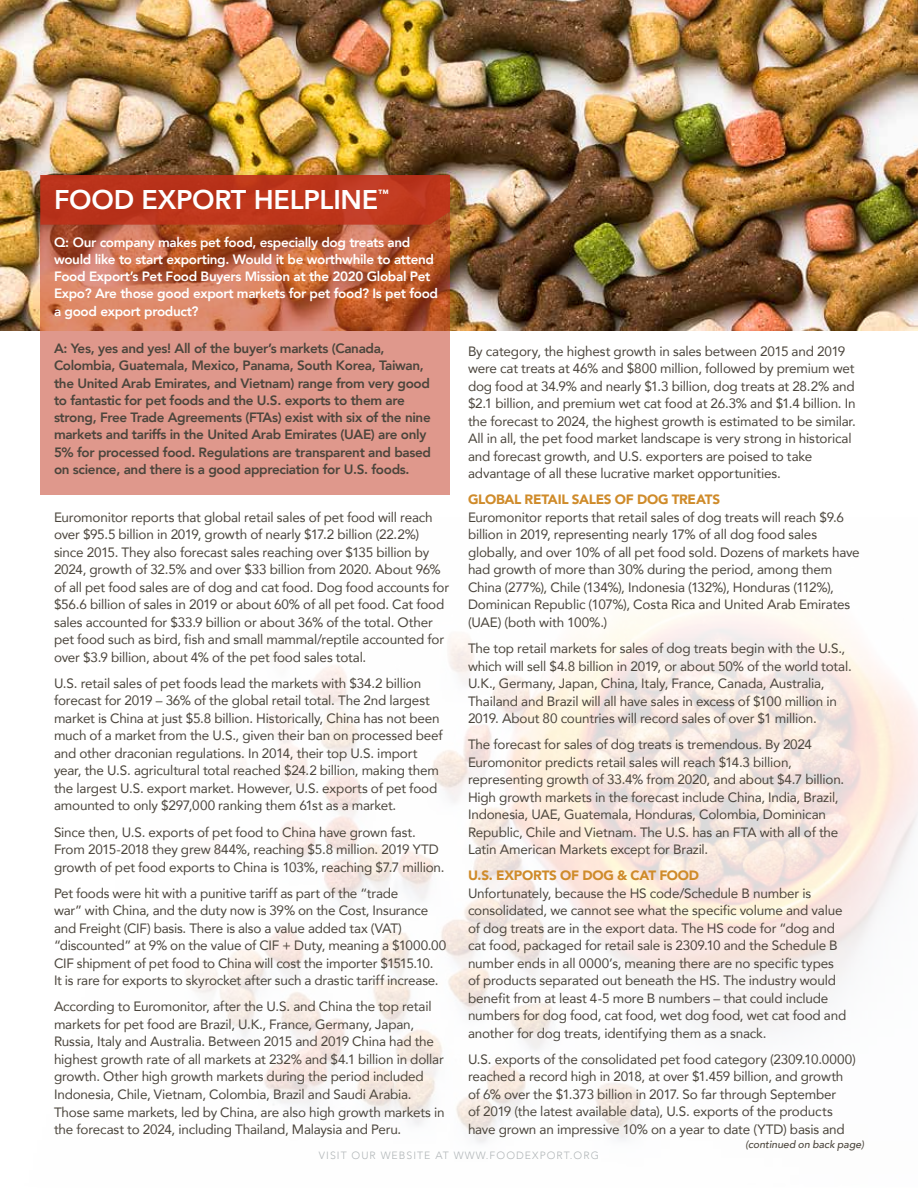
<style>
.page{position:relative;width:918px;height:1188px;background:#fff}
.page>*{position:absolute;margin:0;border:0;box-sizing:border-box;transform-origin:0 0}
.t1{font:800 27px "Avenir";letter-spacing:-.01em;color:#fff}
.t2{font:13.5px/17.5px "Avenir";letter-spacing:-.015em;color:#4b453c}
.t3{font:800 13.5px/17.2px "Avenir";letter-spacing:-.025em;color:#4b453c}
.t4{font:800 13.5px/17.2px "Avenir";letter-spacing:-.025em;color:#fff}
.t5{font:900 13.5px "Avenir";letter-spacing:-.02em;color:#cf8b2a}
.t6{font:300 10.5px "Avenir";letter-spacing:.1em;color:#b1b6b8}
.t7{font:italic 500 10.5px "Avenir";color:#4b453c}
.t8{font:800 10.5px "Avenir";color:#fff}
</style>
<div class="page">
<img style="left:187px;top:605px;width:731px;height:538px">
<svg style="left:909px;top:605px;width:9px;height:5px"></svg>
<img style="left:0;top:0;width:918px;height:330px">
<svg style="left:40px;top:234px;width:410px;height:261px;background:#d48672"></svg>
<div style="left:33px;top:168px;width:426px;height:66px;background:#231f20;opacity:.17"></div>
<svg style="left:40px;top:175px;width:410px;height:50px;background:#bb351c"></svg>
<h1 class="t1" style="left:54px;top:178px;width:326px">FOOD EXPORT HELPLINE</h1>
<p class="t8" style="left:378px;top:185px;width:12px">™</p>
<p class="t4" style="left:54px;top:233px;width:386px">Q: Our company makes pet food, especially dog treats and would like to start exporting. Would it be worthwhile to attend Food Export’s Pet Food Buyers Mission at the 2020 Global Pet Expo? Are those good export markets for pet food? Is pet food a good export product?</p>
<p class="t3" style="left:54px;top:340px;width:379px">A: Yes, yes and yes! All of the buyer’s markets (Canada, Colombia, Guatemala, Mexico, Panama, South Korea, Taiwan, the United Arab Emirates, and Vietnam) range from very good to fantastic for pet foods and the U.S. exports to them are strong, Free Trade Agreements (FTAs) exist with six of the nine markets and tariffs in the United Arab Emirates (UAE) are only 5% for processed food. Regulations are transparent and based on science, and there is a good appreciation for U.S. foods.</p>
<p class="t2" style="left:54px;top:508px;width:397px">Euromonitor reports that global retail sales of pet food will reach over $95.5 billion in 2019, growth of nearly $17.2 billion (22.2%) since 2015. They also forecast sales reaching over $135 billion by 2024, growth of 32.5% and over $33 billion from 2020. About 96% of all pet food sales are of dog and cat food. Dog food accounts for $56.6 billion of sales in 2019 or about 60% of all pet food. Cat food sales accounted for $33.9 billion or about 36% of the total. Other pet food such as bird, fish and small mammal/reptile accounted for over $3.9 billion, about 4% of the pet food sales total.</p>
<p class="t2" style="left:54px;top:674px;width:390px">U.S. retail sales of pet foods lead the markets with $34.2 billion forecast for 2019 – 36% of the global retail total. The 2nd largest market is China at just $5.8 billion. Historically, China has not been much of a market from the U.S., given their ban on processed beef and other draconian regulations. In 2014, their top U.S. import year, the U.S. agricultural total reached $24.2 billion, making them the largest U.S. export market. However, U.S. exports of pet food amounted to only $297,000 ranking them 61st as a market.</p>
<p class="t2" style="left:54px;top:823px;width:392px">Since then, U.S. exports of pet food to China have grown fast.<br>From 2015-2018 they grew 844%, reaching $5.8 million. 2019 YTD growth of pet food exports to China is 103%, reaching $7.7 million.</p>
<p class="t2" style="left:54px;top:884px;width:394px">Pet foods were hit with a punitive tariff as part of the “trade<br>war” with China, and the duty now is 39% on the Cost, Insurance and Freight (CIF) basis. There is also a value added tax (VAT) “discounted” at 9% on the value of CIF + Duty, meaning a $1000.00<br>CIF shipment of pet food to China will cost the importer $1515.10.<br>It is rare for exports to skyrocket after such a drastic tariff increase.</p>
<p class="t2" style="left:54px;top:998px;width:392px">According to Euromonitor, after the U.S. and China the top retail markets for pet food are Brazil, U.K., France, Germany, Japan, Russia, Italy and Australia. Between 2015 and 2019 China had the highest growth rate of all markets at 232% and $4.1 billion in dollar growth. Other high growth markets during the period included Indonesia, Chile, Vietnam, Colombia, Brazil and Saudi Arabia.<br>Those same markets, led by China, are also high growth markets in the forecast to 2024, including Thailand, Malaysia and Peru.</p>
<p class="t2" style="left:468px;top:342px;width:389px">By category, the highest growth in sales between 2015 and 2019 were cat treats at 46% and $800 million, followed by premium wet dog food at 34.9% and nearly $1.3 billion, dog treats at 28.2% and $2.1 billion, and premium wet cat food at 26.3% and $1.4 billion. In the forecast to 2024, the highest growth is estimated to be similar.<br>All in all, the pet food market landscape is very strong in historical and forecast growth, and U.S. exporters are poised to take advantage of all these lucrative market opportunities.</p>
<p class="t5" style="left:468px;top:488px;width:254px">GLOBAL RETAIL SALES OF DOG TREATS</p>
<p class="t2" style="left:468px;top:508px;width:393px">Euromonitor reports that retail sales of dog treats will reach $9.6 billion in 2019, representing nearly 17% of all dog food sales globally, and over 10% of all pet food sold. Dozens of markets have had growth of more than 30% during the period, among them China (277%), Chile (134%), Indonesia (132%), Honduras (112%), Dominican Republic (107%), Costa Rica and United Arab Emirates (UAE) (both with 100%.)</p>
<p class="t2" style="left:468px;top:639px;width:385px">The top retail markets for sales of dog treats begin with the U.S., which will sell $4.8 billion in 2019, or about 50% of the world total.<br>U.K., Germany, Japan, China, Italy, France, Canada, Australia, Thailand and Brazil will all have sales in excess of $100 million in 2019. About 80 countries will record sales of over $1 million.</p>
<p class="t2" style="left:468px;top:735px;width:378px">The forecast for sales of dog treats is tremendous. By 2024<br>Euromonitor predicts retail sales will reach $14.3 billion, representing growth of 33.4% from 2020, and about $4.7 billion.<br>High growth markets in the forecast include China, India, Brazil, Indonesia, UAE, Guatemala, Honduras, Colombia, Dominican Republic, Chile and Vietnam. The U.S. has an FTA with all of the Latin American Markets except for Brazil.</p>
<p class="t5" style="left:468px;top:864px;width:233px">U.S. EXPORTS OF DOG &amp; CAT FOOD</p>
<p class="t2" style="left:468px;top:884px;width:380px">Unfortunately, because the HS code/Schedule B number is consolidated, we cannot see what the specific volume and value of dog treats are in the export data. The HS code for “dog and cat food, packaged for retail sale is 2309.10 and the Schedule B number ends in all 0000’s, meaning there are no specific types of products separated out beneath the HS. The industry would benefit from at least 4-5 more B numbers – that could include numbers for dog food, cat food, wet dog food, wet cat food and another for dog treats, identifying them as a snack.</p>
<p class="t2" style="left:468px;top:1050px;width:390px">U.S. exports of the consolidated pet food category (2309.10.0000) reached a record high in 2018, at over $1.459 billion, and growth of 6% over the $1.373 billion in 2017. So far through September<br>of 2019 (the latest available data), U.S. exports of the products have grown an impressive 10% on a year to date (YTD) basis and</p>
<p class="t6" style="left:319px;top:1150px;width:281px">VISIT OUR WEBSITE AT WWW.FOODEXPORT.ORG</p>
<p class="t7" style="left:746px;top:1138px;width:120px">(continued on back page)</p>
</div>
